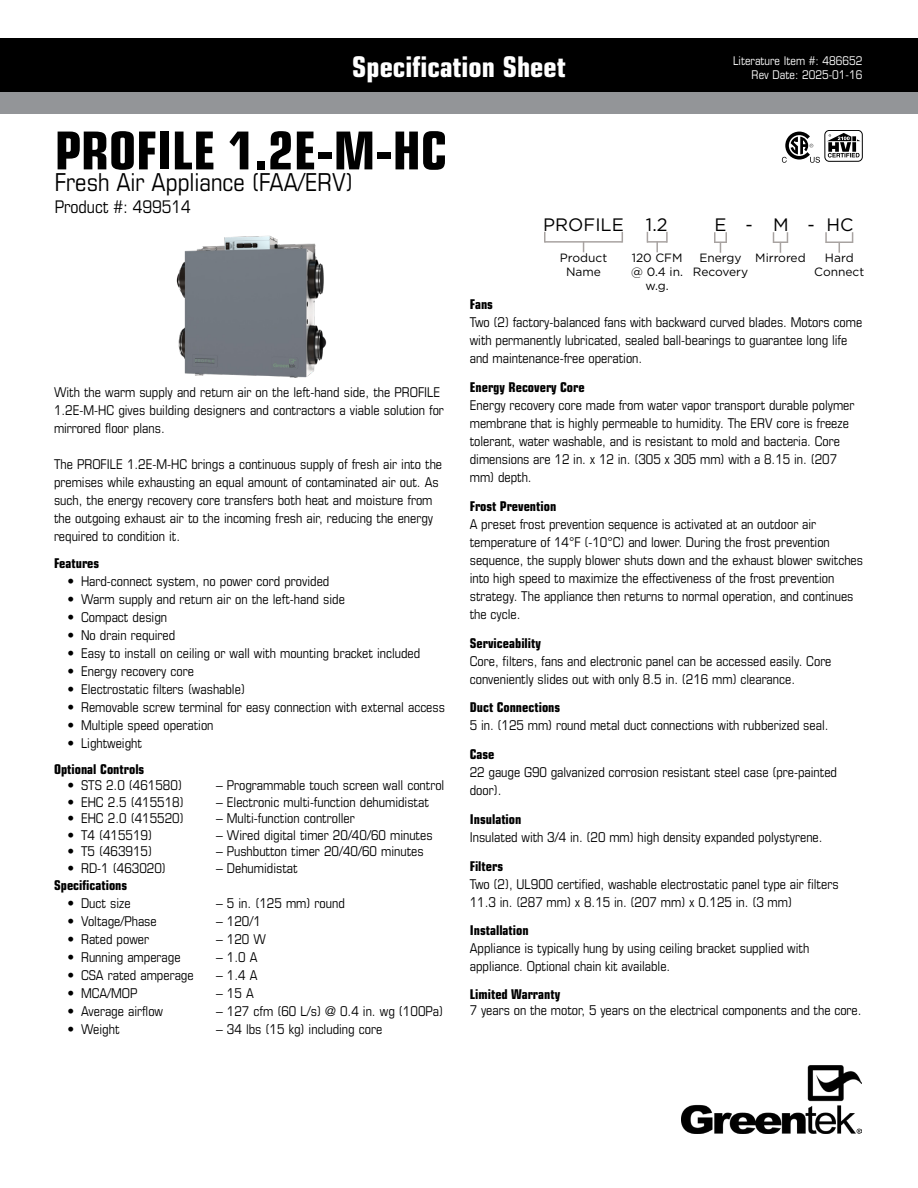
<style>
.page{position:relative;width:918px;height:1188px;background:#fff}
.page>*{position:absolute;margin:0;border:0;box-sizing:border-box;transform-origin:0 0}
.t1{font:700 condensed 52.35px "Eurostile LT Std";color:#000}
.t2{font:700 condensed 28.5px "Eurostile LT Std";color:#fff}
.t3{font:condensed 24.75px "Eurostile LT Std";color:#000}
.t4{font:18px "Gotham";color:#000}
.t5{font:condensed 17.4px "Eurostile LT Std";color:#000}
.t6{font:condensed 13.5px/18px "Eurostile LT Std";color:#000}
.t7{font:700 condensed 13.5px "Eurostile LT Std";color:#000}
.t8{font:12px/14.4px "Gotham";color:#000;text-align:center}
.t9{font:condensed 12px/14.4px "Eurostile LT Std";color:#fff;text-align:right}
</style>
<div class="page">
<div style="left:0;top:38px;width:918px;height:54px;background:#000"></div>
<div style="left:0;top:92px;width:918px;height:21px;background:#939598"></div>
<svg style="left:782px;top:132px;width:38px;height:31px"></svg>
<div style="left:825px;top:130px;width:37px;height:32px;border:1px solid #000;border-radius:4px"></div>
<svg style="left:827px;top:133px;width:33px;height:25px"></svg>
<svg style="left:714px;top:232px;width:13px;height:21px"></svg>
<svg style="left:773px;top:232px;width:15px;height:21px"></svg>
<svg style="left:825px;top:232px;width:2px;height:11px"></svg>
<hr style="left:826px;top:241px;width:27px;height:2px;background:#a8a3a1">
<svg style="left:656px;top:243px;width:2px;height:9px"></svg>
<svg style="left:666px;top:232px;width:2px;height:11px"></svg>
<hr style="left:647px;top:241px;width:20px;height:2px;background:#a8a3a1">
<svg style="left:544px;top:232px;width:2px;height:11px"></svg>
<hr style="left:545px;top:241px;width:77px;height:2px;background:#a8a3a1">
<img style="left:681px;top:1065px;width:180px;height:69px">
<img style="left:176px;top:235px;width:151px;height:143px">
<h2 class="t2" style="left:352px;top:49px;width:215px">Specification Sheet</h2>
<p class="t9" style="left:733px;top:53px;width:131px">Literature Item #: 486652<br>Rev Date: 2025-01-16</p>
<h1 class="t1" style="left:55px;top:119px;width:394px">PROFILE 1.2E-M-HC</h1>
<h3 class="t3" style="left:55px;top:168px;width:300px">Fresh Air Appliance (FAA/ERV)</h3>
<p class="t5" style="left:55px;top:196px;width:138px">Product #: 499514</p>
<p class="t6" style="left:54px;top:383px;width:391px">With the warm supply and return air on the left-hand side, the PROFILE<br>1.2E-M-HC gives building designers and contractors a viable solution for mirrored floor plans.</p>
<p class="t6" style="left:54px;top:455px;width:390px">The PROFILE 1.2E-M-HC brings a continuous supply of fresh air into the premises while exhausting an equal amount of contaminated air out. As such, the energy recovery core transfers both heat and moisture from the outgoing exhaust air to the incoming fresh air, reducing the energy required to condition it.</p>
<p class="t7" style="left:54px;top:555px;width:47px">Features</p>
<p class="t6" style="left:68px;top:572px;width:263px">• Hard-connect system, no power cord provided</p>
<p class="t6" style="left:68px;top:590px;width:279px">• Warm supply and return air on the left-hand side</p>
<p class="t6" style="left:68px;top:608px;width:101px">• Compact design</p>
<p class="t6" style="left:68px;top:626px;width:109px">• No drain required</p>
<p class="t6" style="left:68px;top:644px;width:354px">• Easy to install on ceiling or wall with mounting bracket included</p>
<p class="t6" style="left:68px;top:662px;width:128px">• Energy recovery core</p>
<p class="t6" style="left:68px;top:680px;width:179px">• Electrostatic filters (washable)</p>
<p class="t6" style="left:68px;top:698px;width:379px">• Removable screw terminal for easy connection with external access</p>
<p class="t6" style="left:68px;top:716px;width:148px">• Multiple speed operation</p>
<p class="t6" style="left:68px;top:734px;width:76px">• Lightweight</p>
<p class="t7" style="left:54px;top:761px;width:92px">Optional Controls</p>
<p class="t6" style="left:68px;top:776px;width:116px">• STS 2.0 (461580)</p>
<p class="t6" style="left:216px;top:776px;width:230px">– Programmable touch screen wall control</p>
<p class="t6" style="left:68px;top:793px;width:118px">• EHC 2.5 (415518)</p>
<p class="t6" style="left:216px;top:793px;width:214px">– Electronic multi-function dehumidistat</p>
<p class="t6" style="left:68px;top:809px;width:118px">• EHC 2.0 (415520)</p>
<p class="t6" style="left:216px;top:809px;width:140px">– Multi-function controller</p>
<p class="t6" style="left:68px;top:826px;width:86px">• T4 (415519)</p>
<p class="t6" style="left:216px;top:826px;width:218px">– Wired digital timer 20/40/60 minutes</p>
<p class="t6" style="left:68px;top:842px;width:86px">• T5 (463915)</p>
<p class="t6" style="left:216px;top:842px;width:209px">– Pushbutton timer 20/40/60 minutes</p>
<p class="t6" style="left:68px;top:859px;width:100px">• RD-1 (463020)</p>
<p class="t6" style="left:216px;top:859px;width:83px">– Dehumidistat</p>
<p class="t7" style="left:54px;top:877px;width:75px">Specifications</p>
<p class="t6" style="left:68px;top:894px;width:65px">• Duct size</p>
<p class="t6" style="left:216px;top:894px;width:130px">– 5 in. (125 mm) round</p>
<p class="t6" style="left:68px;top:912px;width:91px">• Voltage/Phase</p>
<p class="t6" style="left:216px;top:912px;width:46px">– 120/1</p>
<p class="t6" style="left:68px;top:930px;width:83px">• Rated power</p>
<p class="t6" style="left:216px;top:930px;width:52px">– 120 W</p>
<p class="t6" style="left:68px;top:948px;width:115px">• Running amperage</p>
<p class="t6" style="left:216px;top:948px;width:43px">– 1.0 A</p>
<p class="t6" style="left:68px;top:966px;width:128px">• CSA rated amperage</p>
<p class="t6" style="left:216px;top:966px;width:43px">– 1.4 A</p>
<p class="t6" style="left:68px;top:984px;width:71px">• MCA/MOP</p>
<p class="t6" style="left:216px;top:984px;width:39px">– 15 A</p>
<p class="t6" style="left:68px;top:1002px;width:97px">• Average airflow</p>
<p class="t6" style="left:216px;top:1002px;width:229px">– 127 cfm (60 L/s) @ 0.4 in. wg (100Pa)</p>
<p class="t6" style="left:68px;top:1020px;width:54px">• Weight</p>
<p class="t6" style="left:216px;top:1020px;width:168px">– 34 lbs (15 kg) including core</p>
<h3 class="t4" style="left:543px;top:214px;width:126px">PROFILE 1.2</h3>
<p class="t8" style="left:560px;top:250px;width:49px">Product<br>Name</p>
<p class="t8" style="left:631px;top:250px;width:53px">120 CFM @ 0.4 in. w.g.</p>
<h3 class="t4" style="left:746px;top:215px;width:109px">- M -HC</h3>
<p class="t8" style="left:814px;top:250px;width:52px">Hard<br>Connect</p>
<h3 class="t4" style="left:714px;top:215px;width:14px">E</h3>
<p class="t8" style="left:755px;top:250px;width:52px">Mirrored</p>
<p class="t8" style="left:693px;top:250px;width:57px">Energy<br>Recovery</p>
<p class="t7" style="left:470px;top:296px;width:25px">Fans</p>
<p class="t6" style="left:470px;top:313px;width:394px">Two (2) factory-balanced fans with backward curved blades. Motors come with permanently lubricated, sealed ball-bearings to guarantee long life and maintenance-free operation.</p>
<p class="t7" style="left:470px;top:379px;width:116px">Energy Recovery Core</p>
<p class="t6" style="left:470px;top:396px;width:386px">Energy recovery core made from water vapor transport durable polymer membrane that is highly permeable to humidity. The ERV core is freeze tolerant, water washable, and is resistant to mold and bacteria. Core dimensions are 12 in. x 12 in. (305 x 305 mm) with a 8.15 in. (207 mm) depth.</p>
<p class="t7" style="left:470px;top:498px;width:88px">Frost Prevention</p>
<p class="t6" style="left:470px;top:515px;width:395px">A preset frost prevention sequence is activated at an outdoor air temperature of 14°F (-10°C) and lower. During the frost prevention sequence, the supply blower shuts down and the exhaust blower switches into high speed to maximize the effectiveness of the frost prevention strategy. The appliance then returns to normal operation, and continues the cycle.</p>
<p class="t7" style="left:470px;top:635px;width:73px">Serviceability</p>
<p class="t6" style="left:470px;top:651px;width:363px">Core, filters, fans and electronic panel can be accessed easily. Core conveniently slides out with only 8.5 in. (216 mm) clearance.</p>
<p class="t7" style="left:470px;top:699px;width:92px">Duct Connections</p>
<p class="t6" style="left:470px;top:716px;width:360px">5 in. (125 mm) round metal duct connections with rubberized seal.</p>
<p class="t7" style="left:470px;top:746px;width:26px">Case</p>
<p class="t6" style="left:470px;top:763px;width:369px">22 gauge G90 galvanized corrosion resistant steel case (pre-painted door).</p>
<p class="t7" style="left:470px;top:811px;width:53px">Insulation</p>
<p class="t6" style="left:470px;top:828px;width:354px">Insulated with 3/4 in. (20 mm) high density expanded polystyrene.</p>
<p class="t7" style="left:470px;top:858px;width:35px">Filters</p>
<p class="t6" style="left:470px;top:875px;width:370px">Two (2), UL900 certified, washable electrostatic panel type air filters<br>11.3 in. (287 mm) x 8.15 in. (207 mm) x 0.125 in. (3 mm)</p>
<p class="t7" style="left:470px;top:922px;width:60px">Installation</p>
<p class="t6" style="left:470px;top:939px;width:341px">Appliance is typically hung by using ceiling bracket supplied with appliance. Optional chain kit available.</p>
<p class="t7" style="left:470px;top:986px;width:92px">Limited Warranty</p>
<p class="t6" style="left:470px;top:1001px;width:393px">7 years on the motor, 5 years on the electrical components and the core.</p>
</div>
